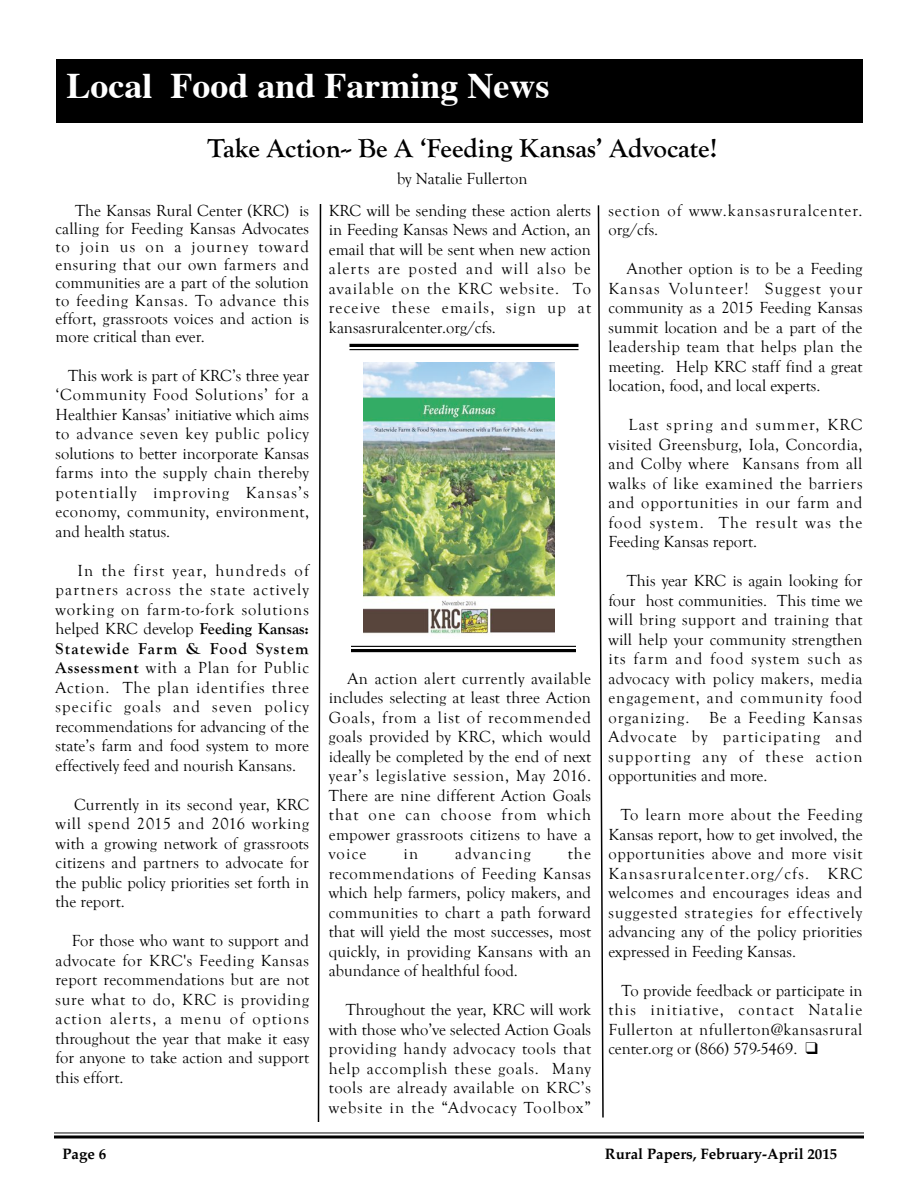
<style>
.page{position:relative;width:918px;height:1188px;background:#fff}
.page>*{position:absolute;margin:0;border:0;box-sizing:border-box;transform-origin:0 0}
.t1{font:700 36px "Times";color:#fff}
.t2{font:700 27px "Goudy Old Style T";color:#000}
.t3{font:16.5px/19.5px "Goudy Old Style T";letter-spacing:.01em;color:#000;text-align:justify}
.t4{font:16.5px/19.5px "Goudy Old Style T";letter-spacing:.06em;color:#000}
.t5{font:16.5px "Goudy Old Style T";letter-spacing:.075em;color:#000}
.t6{font:700 15px "Palatino";color:#000}
.s1{font-weight:700}
</style>
<div class="page">
<hr style="left:54px;top:1132px;width:810px;height:1px;background:#000">
<hr style="left:54px;top:1135px;width:810px;height:3px;background:#000">
<div style="left:56px;top:60px;width:807px;height:63px;background:#000"></div>
<svg style="left:597px;top:205px;width:7px;height:913px"></svg>
<svg style="left:317px;top:204px;width:5px;height:918px"></svg>
<img style="left:363px;top:363px;width:192px;height:271px">
<hr style="left:350px;top:344px;width:229px;height:3px;background:#000">
<hr style="left:350px;top:349px;width:229px;height:1px;background:#000">
<hr style="left:351px;top:646px;width:225px;height:1px;background:#000">
<hr style="left:351px;top:649px;width:225px;height:3px;background:#000">
<h1 class="t1" style="left:66px;top:71px;width:485px">Local Food and Farming News</h1>
<h2 class="t2" style="left:207px;top:132px;width:511px">Take Action-- Be A ‘Feeding Kansas’ Advocate!</h2>
<p class="t3" style="left:397px;top:169px;width:132px">by Natalie Fullerton</p>
<p class="t3" style="left:55px;top:201px;width:255px;line-height:18px;text-indent:20px">The Kansas Rural Center (KRC) is calling for Feeding Kansas Advocates to join us on a journey toward ensuring that our own farmers and communities are a part of the solution to feeding Kansas. To advance this effort, grassroots voices and action is more critical than ever.</p>
<p class="t3" style="left:55px;top:366px;width:255px;text-indent:13px">This work is part of KRC’s three year ‘Community Food Solutions’ for a Healthier Kansas’ initiative which aims to advance seven key public policy solutions to better incorporate Kansas farms into the supply chain thereby potentially improving Kansas’s economy, community, environment, and health status.</p>
<p class="t3" style="left:55px;top:561px;width:255px;text-indent:22px">In the first year, hundreds of partners across the state actively working on farm-to-fork solutions helped KRC develop <span class="s1">Feeding Kansas:<br>Statewide Farm &amp; Food System Assessment</span> with a Plan for Public Action. The plan identifies three specific goals and seven policy recommendations for advancing of the state’s farm and food system to more effectively feed and nourish Kansans.</p>
<p class="t3" style="left:55px;top:795px;width:255px;text-indent:19px">Currently in its second year, KRC will spend 2015 and 2016 working with a growing network of grassroots citizens and partners to advocate for the public policy priorities set forth in the report.</p>
<p class="t3" style="left:55px;top:931px;width:255px;text-indent:16px">For those who want to support and advocate for KRC's Feeding Kansas report recommendations but are not sure what to do, KRC is providing action alerts, a menu of options throughout the year that make it easy for anyone to take action and support this effort.</p>
<p class="t3" style="left:329px;top:201px;width:264px">KRC will be sending these action alerts in Feeding Kansas News and Action, an email that will be sent when new action alerts are posted and will also be available on the KRC website. To receive these emails, sign up at kansasruralcenter.org/cfs.</p>
<p class="t3" style="left:329px;top:669px;width:264px;text-indent:19px">An action alert currently available includes selecting at least three Action Goals, from a list of recommended goals provided by KRC, which would ideally be completed by the end of next year’s legislative session, May 2016.<br>There are nine different Action Goals that one can choose from which empower grassroots citizens to have a voice</p>
<p class="t3" style="left:404px;top:844px;width:16px">in</p>
<p class="t5" style="left:455px;top:844px;width:77px">advancing</p>
<p class="t3" style="left:329px;top:844px;width:264px;text-indent:239px">the recommendations of Feeding Kansas which help farmers, policy makers, and communities to chart a path forward that will yield the most successes, most quickly, in providing Kansans with an abundance of healthful food.</p>
<p class="t3" style="left:329px;top:1000px;width:264px;text-indent:17px">Throughout the year, KRC will work with those who’ve selected Action Goals providing handy advocacy tools that help accomplish these goals. Many tools are already available on KRC’s website in the “Advocacy Toolbox”</p>
<p class="t4" style="left:608px;top:201px;width:256px">section of www.kansasruralcenter. org/cfs.</p>
<p class="t3" style="left:608px;top:259px;width:256px;text-indent:19px">Another option is to be a Feeding Kansas Volunteer! Suggest your community as a 2015 Feeding Kansas summit location and be a part of the leadership team that helps plan the meeting. Help KRC staff find a great location, food, and local experts.</p>
<p class="t3" style="left:608px;top:415px;width:256px;text-indent:20px">Last spring and summer, KRC visited Greensburg, Iola, Concordia, and Colby where Kansans from all walks of like examined the barriers and opportunities in our farm and food system. The result was the Feeding Kansas report.</p>
<p class="t3" style="left:608px;top:571px;width:256px;text-indent:18px">This year KRC is again looking for four host communities. This time we will bring support and training that will help your community strengthen its farm and food system such as advocacy with policy makers, media engagement, and community food organizing. Be a Feeding Kansas Advocate by participating and supporting any of these action opportunities and more.</p>
<p class="t3" style="left:608px;top:805px;width:256px;text-indent:12px">To learn more about the Feeding Kansas report, how to get involved, the opportunities above and more visit Kansasruralcenter.org/cfs. KRC welcomes and encourages ideas and suggested strategies for effectively advancing any of the policy priorities expressed in Feeding Kansas.</p>
<p class="t3" style="left:608px;top:981px;width:256px;text-indent:13px">To provide feedback or participate in this initiative, contact Natalie Fullerton at nfullerton@kansasrural center.org or (866) 579-5469.</p>
<p class="t6" style="left:62px;top:1147px;width:45px">Page 6</p>
<p class="t6" style="left:605px;top:1147px;width:234px">Rural Papers, February-April 2015</p>
</div>
